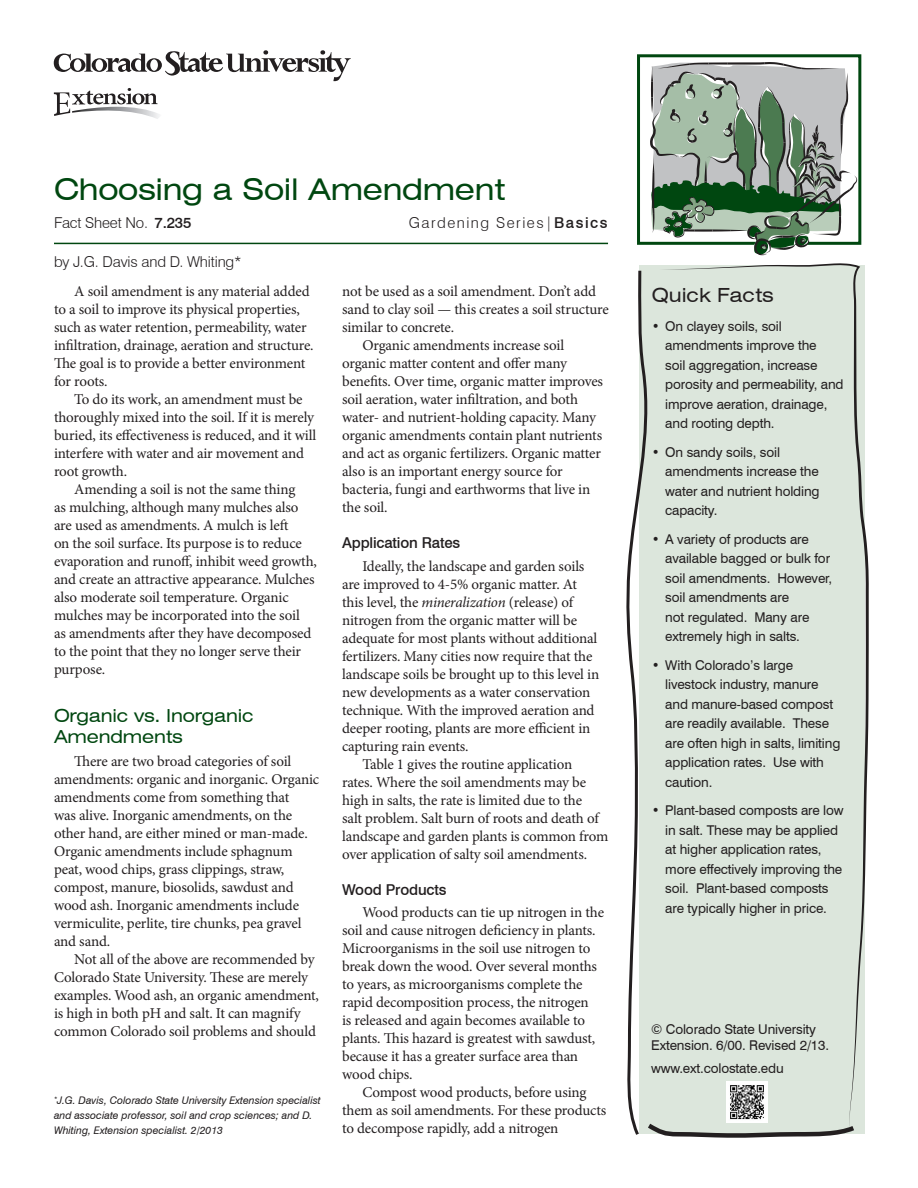
<style>
.page{position:relative;width:918px;height:1188px;background:#fff}
.page>*{position:absolute;margin:0;border:0;box-sizing:border-box;transform-origin:0 0}
.t1{font:expanded 30px "Swiss 721 BT";letter-spacing:-.01em;color:#004710}
.QF_subhead{font:expanded 19.5px "Swiss 721 BT";color:#231f20}
.subhead_1{font:expanded 18px/21px "Swiss 721 BT";letter-spacing:-.01em;color:#004710}
.body{font:15px/18px "Minion Pro";letter-spacing:-.015em;color:#231f20}
.author{font:300 15px "Swiss 721 BT";letter-spacing:-.01em;color:#231f20}
.subhead_2{font:500 15px "Swiss 721 BT";letter-spacing:-.01em;color:#231f20}
.author-2{font:300 15px "Swiss 721 BT";letter-spacing:.1em;color:#231f20}
.copyright{font:13.5px/19.5px "Swiss 721 BT";letter-spacing:-.01em;color:#231f20}
.Web_address{font:13.5px "Swiss 721 BT";letter-spacing:-.01em;color:#231f20}
.author_info{font:italic 10.5px/15px "Swiss 721 BT";color:#231f20}
.s1{font-weight:500}
.s2{font-style:italic}
</style>
<div class="page">
<svg style="left:54px;top:88px;width:105px;height:31px"></svg>
<svg style="left:54px;top:50px;width:297px;height:31px"></svg>
<hr style="left:54px;top:243px;width:554px;height:1px;background:#004710">
<div style="left:637px;top:54px;width:224px;height:191px;border:3px solid #004710"></div>
<svg style="left:659px;top:263px;width:210px;height:869px;fill:#dce6dc"></svg>
<svg style="left:626px;top:268px;width:233px;height:870px;background:#d9e2d9"></svg>
<svg style="left:650px;top:62px;width:207px;height:193px"></svg>
<img style="left:727px;top:1082px;width:40px;height:41px">
<p class="t1" style="left:54px;top:171px;width:453px">Choosing a Soil Amendment</p>
<p class="author" style="left:54px;top:214px;width:139px">Fact Sheet No. <span class="s1">7.235</span></p>
<p class="author-2" style="left:409px;top:214px;width:200px">Gardening Series|<span class="s1">Basics</span></p>
<p class="author" style="left:54px;top:253px;width:189px">by J.G. Davis and D. Whiting*</p>
<p class="body" style="left:54px;top:282px;width:261px;text-indent:20px">A soil amendment is any material added to a soil to improve its physical properties, such as water retention, permeability, water infiltration, drainage, aeration and structure.<br>The goal is to provide a better environment for roots.</p>
<p class="body" style="left:54px;top:390px;width:264px;text-indent:20px">To do its work, an amendment must be thoroughly mixed into the soil. If it is merely buried, its effectiveness is reduced, and it will interfere with water and air movement and root growth.</p>
<p class="body" style="left:54px;top:480px;width:265px;text-indent:20px">Amending a soil is not the same thing<br>as mulching, although many mulches also are used as amendments. A mulch is left<br>on the soil surface. Its purpose is to reduce evaporation and runoff, inhibit weed growth, and create an attractive appearance. Mulches also moderate soil temperature. Organic mulches may be incorporated into the soil<br>as amendments after they have decomposed to the point that they no longer serve their purpose.</p>
<p class="subhead_1" style="left:54px;top:705px;width:201px">Organic vs. Inorganic<br>Amendments</p>
<p class="body" style="left:54px;top:752px;width:267px;text-indent:20px">There are two broad categories of soil amendments: organic and inorganic. Organic amendments come from something that<br>was alive. Inorganic amendments, on the other hand, are either mined or man-made.<br>Organic amendments include sphagnum peat, wood chips, grass clippings, straw, compost, manure, biosolids, sawdust and wood ash. Inorganic amendments include vermiculite, perlite, tire chunks, pea gravel and sand.</p>
<p class="body" style="left:54px;top:950px;width:267px;text-indent:20px">Not all of the above are recommended by Colorado State University. These are merely examples. Wood ash, an organic amendment, is high in both pH and salt. It can magnify common Colorado soil problems and should</p>
<p class="body" style="left:342px;top:282px;width:268px">not be used as a soil amendment. Don’t add sand to clay soil — this creates a soil structure similar to concrete.</p>
<p class="body" style="left:342px;top:336px;width:263px;text-indent:20px">Organic amendments increase soil organic matter content and offer many benefits. Over time, organic matter improves soil aeration, water infiltration, and both water- and nutrient-holding capacity. Many organic amendments contain plant nutrients and act as organic fertilizers. Organic matter also is an important energy source for bacteria, fungi and earthworms that live in the soil.</p>
<p class="subhead_2" style="left:342px;top:534px;width:120px">Application Rates</p>
<p class="body" style="left:342px;top:557px;width:259px;text-indent:20px">Ideally, the landscape and garden soils are improved to 4-5% organic matter. At this level, the <span class="s2">mineralization</span> (release) of nitrogen from the organic matter will be adequate for most plants without additional fertilizers. Many cities now require that the landscape soils be brought up to this level in new developments as a water conservation technique. With the improved aeration and deeper rooting, plants are more efficient in capturing rain events.</p>
<p class="body" style="left:342px;top:755px;width:268px;text-indent:20px">Table 1 gives the routine application<br>rates. Where the soil amendments may be high in salts, the rate is limited due to the<br>salt problem. Salt burn of roots and death of landscape and garden plants is common from over application of salty soil amendments.</p>
<p class="subhead_2" style="left:342px;top:880px;width:106px">Wood Products</p>
<p class="body" style="left:342px;top:903px;width:264px;text-indent:20px">Wood products can tie up nitrogen in the soil and cause nitrogen deficiency in plants.<br>Microorganisms in the soil use nitrogen to break down the wood. Over several months to years, as microorganisms complete the rapid decomposition process, the nitrogen<br>is released and again becomes available to plants. This hazard is greatest with sawdust, because it has a greater surface area than wood chips.</p>
<p class="body" style="left:342px;top:1083px;width:266px;text-indent:20px">Compost wood products, before using them as soil amendments. For these products to decompose rapidly, add a nitrogen</p>
<p class="author_info" style="left:54px;top:1093px;width:268px"><sup>*</sup>J.G. Davis, Colorado State University Extension specialist and associate professor, soil and crop sciences; and D.<br>Whiting, Extension specialist. 2/2013</p>
<p class="QF_subhead" style="left:652px;top:283px;width:124px">Quick Facts</p>
<p class="copyright" style="left:665px;top:316px;width:180px;text-indent:-14px">• On clayey soils, soil amendments improve the<br>soil aggregation, increase porosity and permeability, and improve aeration, drainage, and rooting depth.</p>
<p class="copyright" style="left:665px;top:442px;width:156px;text-indent:-14px">• On sandy soils, soil amendments increase the water and nutrient holding capacity.</p>
<p class="copyright" style="left:665px;top:529px;width:168px;text-indent:-14px">• A variety of products are available bagged or bulk for soil amendments. However, soil amendments are<br>not regulated. Many are extremely high in salts.</p>
<p class="copyright" style="left:665px;top:655px;width:177px;text-indent:-14px">• With Colorado’s large livestock industry, manure and manure-based compost are readily available. These are often high in salts, limiting application rates. Use with caution.</p>
<p class="copyright" style="left:665px;top:800px;width:180px;text-indent:-14px">• Plant-based composts are low in salt. These may be applied at higher application rates, more effectively improving the soil. Plant-based composts are typically higher in price.</p>
<p class="copyright" style="left:651px;top:1020px;width:179px;line-height:16.5px">© Colorado State University<br>Extension. 6/00. Revised 2/13.</p>
<p class="Web_address" style="left:651px;top:1060px;width:134px">www.ext.colostate.edu</p>
</div>
